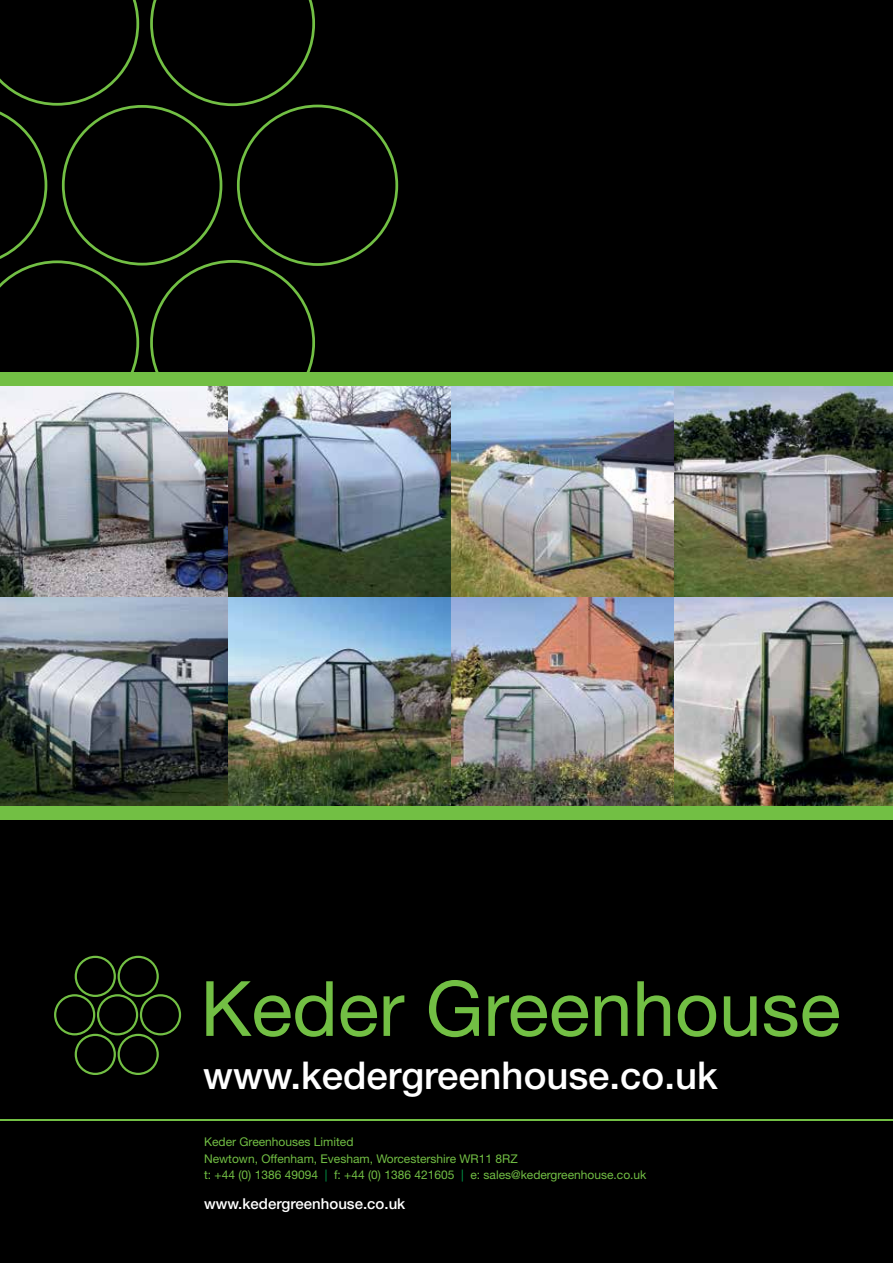
<style>
.page{position:relative;width:893px;height:1263px;background:#000}
.page>*{position:absolute;margin:0;border:0;box-sizing:border-box;transform-origin:0 0}
.t1{font:500 38.4px "Helvetica Neue LT";color:#fff}
.t2{font:500 15px "Helvetica Neue LT";color:#fff}
.t3{font:12px/16.5px "Helvetica Neue LT";color:#72bf44}
.s1{color:#009f4c}
</style>
<div class="page">
<svg style="left:0;top:0;width:398px;height:372px"></svg>
<img style="left:673px;top:386px;width:220px;height:420px">
<img style="left:0;top:386px;width:673px;height:420px">
<div style="left:0;top:806px;width:893px;height:14px;background:#72bf44"></div>
<div style="left:0;top:372px;width:893px;height:14px;background:#72bf44"></div>
<svg style="left:54px;top:956px;width:127px;height:119px"></svg>
<svg style="left:206px;top:981px;width:127px;height:56px"></svg>
<svg style="left:341px;top:995px;width:36px;height:42px"></svg>
<svg style="left:384px;top:995px;width:20px;height:41px"></svg>
<svg style="left:429px;top:980px;width:50px;height:57px"></svg>
<svg style="left:488px;top:995px;width:100px;height:42px"></svg>
<svg style="left:595px;top:995px;width:33px;height:41px"></svg>
<svg style="left:637px;top:981px;width:33px;height:55px"></svg>
<svg style="left:678px;top:995px;width:38px;height:42px"></svg>
<svg style="left:724px;top:996px;width:33px;height:41px"></svg>
<svg style="left:764px;top:995px;width:75px;height:42px"></svg>
<hr style="left:0;top:1119px;width:893px;height:1px;background:#72bf44">
<h1 class="t1" style="left:203px;top:1052px;width:516px">www.kedergreenhouse.co.uk</h1>
<p class="t3" style="left:204px;top:1133px;width:444px">Keder Greenhouses Limited<br>Newtown, Offenham, Evesham, Worcestershire WR11 8RZ<br>t: +44 (0) 1386 49094 <span class="s1">|</span> f: +44 (0) 1386 421605 <span class="s1">|</span> e: sales@kedergreenhouse.co.uk</p>
<p class="t2" style="left:204px;top:1194px;width:203px">www.kedergreenhouse.co.uk</p>
</div>
